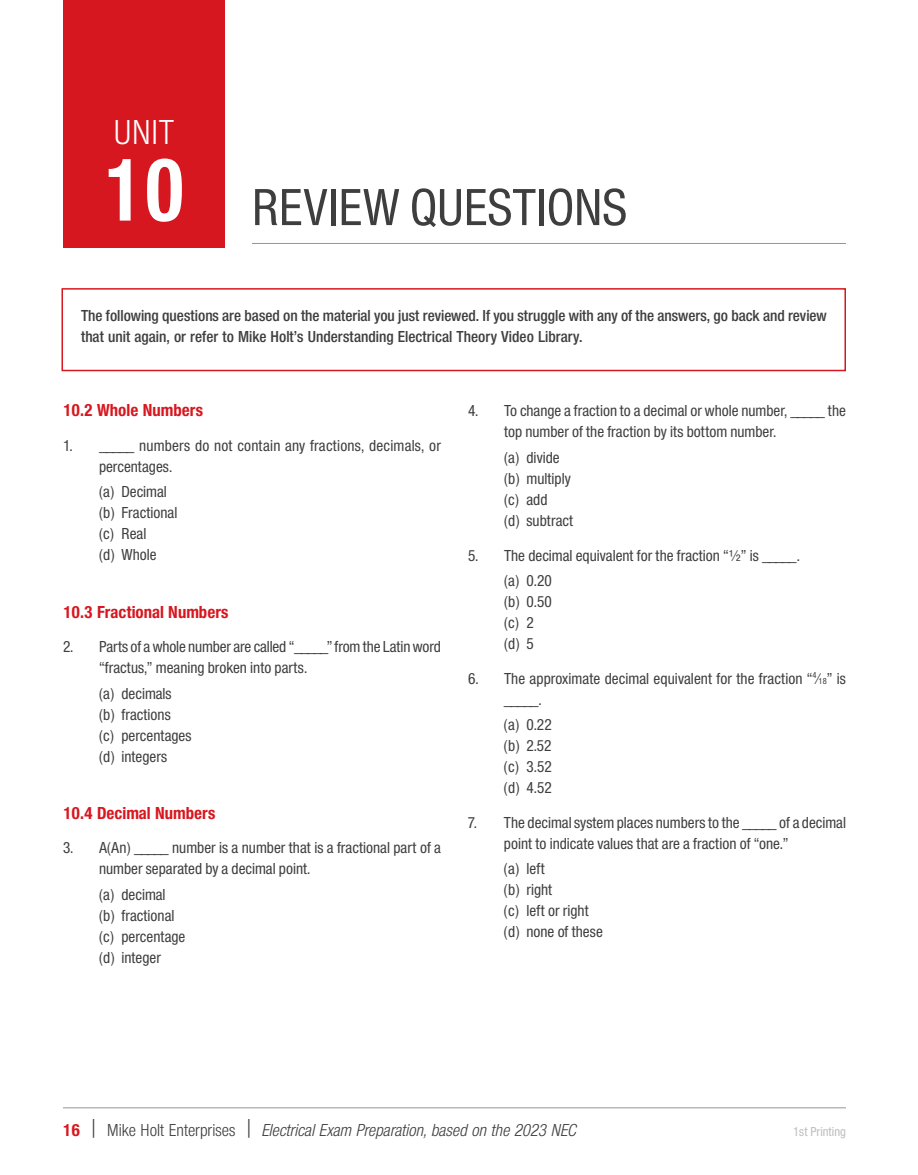
<style>
.page{position:relative;width:918px;height:1175px;background:#fff}
.page>*{position:absolute;margin:0;border:0;box-sizing:border-box;transform-origin:0 0}
.t1{font:500 54px "Nimbus San Nov Con";color:#3e3e3f}
.t2{font:36px "Nimbus San Nov Con";color:#fff}
.t3{font:italic 18px "Nimbus San Nov Con";color:#3e3e3f}
.t4{font:700 18px "Nimbus San Nov Con";color:#d7171f}
.t5{font:500 16.5px/21px "Nimbus San Nov Con";color:#3e3e3f}
.t6{font:16.5px/21px "Nimbus San Nov Con Sem Bol";color:#3e3e3f}
.t7{font:500 13.5px "Nimbus San Nov Con";color:#bcbdc0}
.s1{font-weight:700;font-size:93px;color:#fff}
.s2{font-size:9.15px}
.s3{font-weight:700;font-style:normal;color:#d7171f}
.s4{font-style:normal;font-size:22.5px}
.s5{font-style:normal}
</style>
<div class="page">
<hr style="left:63px;top:1107px;width:783px;height:1px;background:#939598">
<div style="left:63px;top:0;width:162px;height:248px;background:#d7171f"></div>
<hr style="left:252px;top:243px;width:594px;height:1px;background:#939598">
<div style="left:62px;top:288px;width:784px;height:83px;border:2px solid #d7171f"></div>
<h2 class="t2" style="left:114px;top:112px;width:62px">UNIT</h2>
<h1 class="t1" style="left:103px;top:176px;width:526px"><span class="s1">10</span> REVIEW QUESTIONS</h1>
<p class="t6" style="left:81px;top:305px;width:747px">The following questions are based on the material you just reviewed. If you struggle with any of the answers, go back and review that unit again, or refer to Mike Holt’s Understanding Electrical Theory Video Library.</p>
<p class="t4" style="left:63px;top:400px;width:142px">10.2 Whole Numbers</p>
<p class="t5" style="left:99px;top:435px;width:343px;text-indent:-36px">1. _____ numbers do not contain any fractions, decimals, or percentages.</p>
<p class="t5" style="left:99px;top:481px;width:80px">(a) Decimal (b) Fractional (c) Real<br>(d) Whole</p>
<p class="t4" style="left:63px;top:601px;width:167px">10.3 Fractional Numbers</p>
<p class="t5" style="left:99px;top:636px;width:343px;text-indent:-36px">2. Parts of a whole number are called “_____” from the Latin word “fractus,” meaning broken into parts.</p>
<p class="t5" style="left:99px;top:682px;width:94px">(a) decimals (b) fractions<br>(c) percentages (d) integers</p>
<p class="t4" style="left:63px;top:802px;width:154px">10.4 Decimal Numbers</p>
<p class="t5" style="left:99px;top:837px;width:344px;text-indent:-36px">3. A(An) _____ number is a number that is a fractional part of a number separated by a decimal point.</p>
<p class="t5" style="left:99px;top:883px;width:88px">(a) decimal (b) fractional (c) percentage (d) integer</p>
<p class="t5" style="left:504px;top:400px;width:343px;text-indent:-36px">4. To change a fraction to a decimal or whole number, _____ the top number of the fraction by its bottom number.</p>
<p class="t5" style="left:504px;top:447px;width:71px">(a) divide (b) multiply (c) add<br>(d) subtract</p>
<p class="t5" style="left:504px;top:542px;width:297px;line-height:25.5px;text-indent:-36px">5. The decimal equivalent for the fraction “½” is _____. (a) 0.20</p>
<p class="t5" style="left:504px;top:591px;width:49px">(b) 0.50 (c) 2 (d) 5</p>
<p class="t5" style="left:504px;top:667px;width:344px;text-indent:-36px">6. The approximate decimal equivalent for the fraction “<sup>4</sup>⁄<span class="s2">18</span>” is _____.</p>
<p class="t5" style="left:504px;top:714px;width:49px;text-align:justify">(a) 0.22 (b) 2.52 (c) 3.52 (d) 4.52</p>
<p class="t5" style="left:504px;top:811px;width:344px;text-indent:-36px">7. The decimal system places numbers to the _____ of a decimal point to indicate values that are a fraction of “one.”</p>
<p class="t5" style="left:504px;top:858px;width:100px">(a) left<br>(b) right<br>(c) left or right (d) none of these</p>
<p class="t3" style="left:63px;top:1120px;width:516px"><span class="s3">16</span> <span class="s4">|</span> <span class="s5">Mike Holt Enterprises</span> <span class="s4">|</span> Electrical Exam Preparation, based on the 2023 NEC</p>
<p class="t7" style="left:793px;top:1123px;width:54px">1st Printing</p>
</div>
